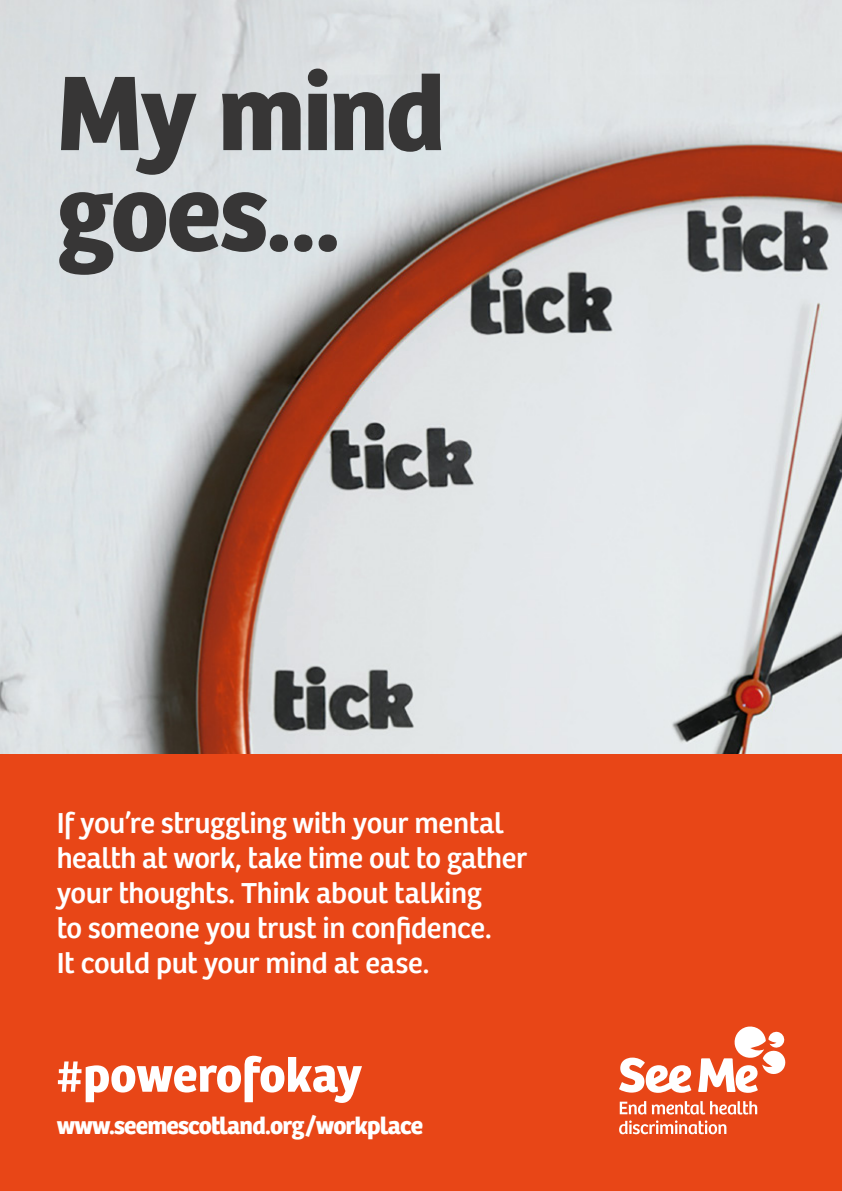
<style>
.page{position:relative;width:842px;height:1191px;background:#fff}
.page>*{position:absolute;margin:0;border:0;box-sizing:border-box;transform-origin:0 0}
.t1{font:700 110px/100px "Bree";letter-spacing:-.02em;color:#373636}
.t2{font:700 50px "Bree";color:#fff}
.t3{font:30px/35px "Bree";letter-spacing:-.015em;color:#fff}
.t4{font:700 25px "Bree";letter-spacing:-.03em;color:#fff}
</style>
<div class="page">
<img style="left:0;top:0;width:842px;height:754px">
<div style="left:0;top:754px;width:842px;height:437px;background:#e84617"></div>
<svg style="left:620px;top:1101px;width:26px;height:13px"></svg>
<svg style="left:652px;top:1101px;width:105px;height:13px"></svg>
<svg style="left:619px;top:1120px;width:107px;height:14px"></svg>
<svg style="left:619px;top:1057px;width:72px;height:35px"></svg>
<svg style="left:698px;top:1026px;width:87px;height:66px"></svg>
<h1 class="t1" style="left:57px;top:64px;width:390px">My mind goes...</h1>
<p class="t3" style="left:57px;top:805px;width:472px">If you’re struggling with your mental health at work, take time out to gather your thoughts. Think about talking<br>to someone you trust in confidence.<br>It could put your mind at ease.</p>
<h2 class="t2" style="left:57px;top:1044px;width:307px">#powerofokay</h2>
<p class="t4" style="left:57px;top:1110px;width:368px">www.seemescotland.org/workplace</p>
</div>
